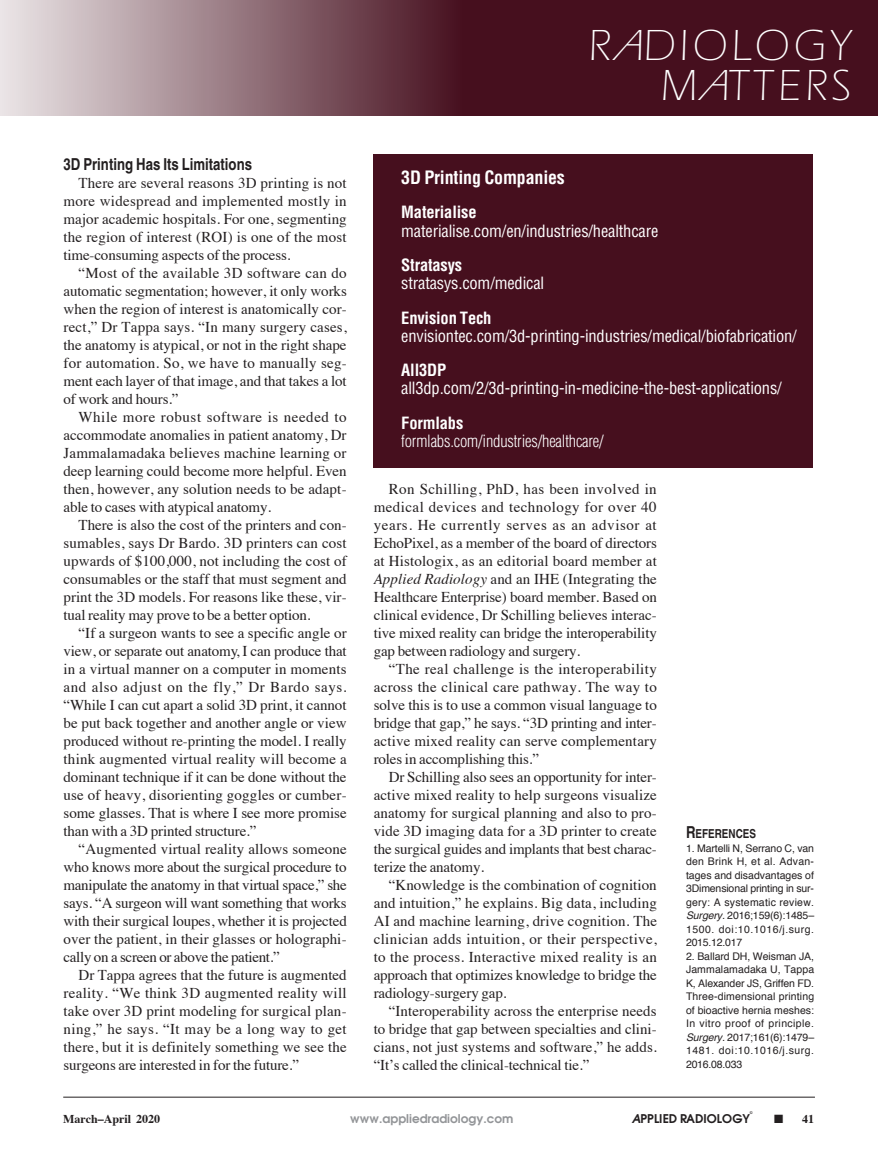
<style>
.page{position:relative;width:878px;height:1175px;background:#fff}
.page>*{position:absolute;margin:0;border:0;box-sizing:border-box;transform-origin:0 0}
.t1{font:300 45px/40.5px "Itc Eras";letter-spacing:.09em;color:#fff;text-align:right}
.side_text{font:700 condensed 18px "Helvetica";letter-spacing:-.01em;color:#fff}
.side_text-2{font:condensed 16.5px "Helvetica";letter-spacing:-.01em;color:#fff}
.side_text-3{font:700 condensed 16.5px "Helvetica";letter-spacing:-.01em;color:#fff}
.side_text-4{font:300 condensed 16.5px "Helvetica";letter-spacing:-.01em;color:#fff}
.Article_subhead{font:700 16.5px "Helvetica";color:#231f20;scale:.8 1}
.Article_body_copy{font:15px/18px "Times";letter-spacing:-.01em;color:#231f20;text-align:justify}
.Article_References_S{font:700 12.3px "Helvetica";color:#231f20;scale:.8 1}
.t2{font:600 12px "Avant Garde";color:#939598}
.t3{font:700 12px "Times";color:#231f20}
.t4{font:600 12px "Avant Garde";color:#231f20}
.Article_References{font:10.5px/13.5px "Helvetica";letter-spacing:.02em;color:#231f20;text-align:justify}
.t5{font:600 3.75px "Avant Garde";color:#231f20}
.s1{font-style:italic}
.s2{font-size:16.5px}
</style>
<div class="page">
<svg style="left:0;top:0;width:878px;height:115px;background:#714753"></svg>
<hr style="left:63px;top:1096px;width:752px;height:1px;background:#231f20">
<div style="left:374px;top:155px;width:439px;height:313px;background:#460f1e"></div>
<p class="Article_subhead" style="left:64px;top:154px;width:237px">3D Printing Has Its Limitations</p>
<p class="Article_body_copy" style="left:64px;top:172px;width:285px;text-indent:15px">There are several reasons 3D printing is not more widespread and implemented mostly in major academic hospitals. For one, segmenting the region of interest (ROI) is one of the most time-consuming aspects of the process.</p>
<p class="Article_body_copy" style="left:64px;top:262px;width:285px;text-indent:15px">“Most of the available 3D software can do automatic segmentation; however, it only works when the region of interest is anatomically cor&shy;rect,” Dr Tappa says. “In many surgery cases, the anatomy is atypical, or not in the right shape for automation. So, we have to manually seg&shy;ment each layer of that image, and that takes a lot of work and hours.”</p>
<p class="Article_body_copy" style="left:64px;top:406px;width:285px;text-indent:15px">While more robust software is needed to accommodate anomalies in patient anatomy, Dr Jammalamadaka believes machine learning or deep learning could become more helpful. Even then, however, any solution needs to be adapt&shy;able to cases with atypical anatomy.</p>
<p class="Article_body_copy" style="left:64px;top:514px;width:285px;text-indent:15px">There is also the cost of the printers and con&shy;sumables, says Dr Bardo. 3D printers can cost upwards of $100,000, not including the cost of consumables or the staff that must segment and print the 3D models. For reasons like these, vir&shy;tual reality may prove to be a better option.</p>
<p class="Article_body_copy" style="left:64px;top:622px;width:285px;text-indent:15px">“If a surgeon wants to see a specific angle or view, or separate out anatomy, I can produce that in a virtual manner on a computer in moments and also adjust on the fly,” Dr Bardo says. “While I can cut apart a solid 3D print, it cannot be put back together and another angle or view produced without re-printing the model. I really think augmented virtual reality will become a dominant technique if it can be done without the use of heavy, disorienting goggles or cumber&shy;some glasses. That is where I see more promise than with a 3D printed structure.”</p>
<p class="Article_body_copy" style="left:64px;top:838px;width:285px;text-indent:15px">“Augmented virtual reality allows someone who knows more about the surgical procedure to manipulate the anatomy in that virtual space,” she says. “A surgeon will want something that works with their surgical loupes, whether it is projected over the patient, in their glasses or holographi&shy;cally on a screen or above the patient.”</p>
<p class="Article_body_copy" style="left:64px;top:964px;width:285px;text-indent:15px">Dr Tappa agrees that the future is augmented reality. “We think 3D augmented reality will take over 3D print modeling for surgical plan&shy;ning,” he says. “It may be a long way to get there, but it is definitely something we see the surgeons are interested in for the future.”</p>
<h1 class="t1" style="left:588px;top:25px;width:264px">R<span class="s1">A</span>DIOLOGY<br>M<span class="s1">A</span>TTERS</h1>
<p class="side_text" style="left:401px;top:166px;width:165px">3D Printing Companies</p>
<p class="side_text-3" style="left:401px;top:202px;width:77px">Materialise</p>
<p class="side_text-2" style="left:401px;top:220px;width:258px">materialise.com/en/industries/healthcare</p>
<p class="side_text-3" style="left:401px;top:255px;width:63px">Stratasys</p>
<p class="side_text-2" style="left:401px;top:273px;width:144px">stratasys.com/medical</p>
<p class="side_text-3" style="left:401px;top:307px;width:92px">Envision Tech</p>
<p class="side_text-2" style="left:401px;top:325px;width:397px">envisiontec.com/3d-printing-industries/medical/biofabrication/</p>
<p class="side_text-3" style="left:401px;top:360px;width:47px">All3DP</p>
<p class="side_text-2" style="left:401px;top:378px;width:382px">all3dp.com/2/3d-printing-in-medicine-the-best-applications/</p>
<p class="side_text-3" style="left:401px;top:412px;width:64px">Formlabs</p>
<p class="side_text-4" style="left:401px;top:431px;width:204px">formlabs.com/industries/healthcare/</p>
<p class="Article_body_copy" style="left:374px;top:478px;width:285px;text-indent:15px">Ron Schilling, PhD, has been involved in medical devices and technology for over 40 years. He currently serves as an advisor at EchoPixel, as a member of the board of directors at Histologix, as an editorial board member at <span class="s1">Applied Radiology</span> and an IHE (Integrating the Healthcare Enterprise) board member. Based on clinical evidence, Dr Schilling believes interac&shy;tive mixed reality can bridge the interoperability gap between radiology and surgery.</p>
<p class="Article_body_copy" style="left:374px;top:658px;width:285px;text-indent:15px">“The real challenge is the interoperability across the clinical care pathway. The way to solve this is to use a common visual language to bridge that gap,” he says. “3D printing and inter&shy;active mixed reality can serve complementary roles in accomplishing this.”</p>
<p class="Article_body_copy" style="left:374px;top:766px;width:285px;text-indent:15px">Dr Schilling also sees an opportunity for inter&shy;active mixed reality to help surgeons visualize anatomy for surgical planning and also to pro&shy;vide 3D imaging data for a 3D printer to create the surgical guides and implants that best charac&shy;terize the anatomy.</p>
<p class="Article_body_copy" style="left:374px;top:874px;width:285px;text-indent:15px">“Knowledge is the combination of cognition and intuition,” he explains. Big data, including AI and machine learning, drive cognition. The clinician adds intuition, or their perspective, to the process. Interactive mixed reality is an approach that optimizes knowledge to bridge the radiology-surgery gap.</p>
<p class="Article_body_copy" style="left:374px;top:1000px;width:285px;text-indent:15px">“Interoperability across the enterprise needs to bridge that gap between specialties and clini&shy;cians, not just systems and software,” he adds. “It’s called the clinical-technical tie.”</p>
<p class="Article_References_S" style="left:686px;top:826px;width:89px"><span class="s2">R</span>EFERENCES</p>
<p class="Article_References" style="left:686px;top:841px;width:130px">1. Martelli N, Serrano C, van den Brink H, et al. Advan&shy;tages and disadvantages of 3Dimensional printing in sur&shy;gery: A systematic review.<br><span class="s1">Surgery.</span> 2016;159(6):1485– 1500. doi:10.1016/j.surg.<br>2015.12.017</p>
<p class="Article_References" style="left:686px;top:949px;width:130px">2. Ballard DH, Weisman JA, Jammalamadaka U, Tappa K, Alexander JS, Griffen FD.<br>Three-dimensional printing of bioactive hernia meshes:<br>In vitro proof of principle.<br><span class="s1">Surgery.</span> 2017;161(6):1479– 1481. doi:10.1016/j.surg.<br>2016.08.033</p>
<p class="t5" style="left:749px;top:1110px;width:4px">©</p>
<p class="t2" style="left:350px;top:1110px;width:164px">www.appliedradiology.com</p>
<p class="t4" style="left:631px;top:1110px;width:120px"><span class="s1">A</span>PPLIED RADIOLOGY</p>
<p class="t3" style="left:63px;top:1107px;width:98px">March–April 2020</p>
<p class="t3" style="left:774px;top:1107px;width:41px">■ 41</p>
</div>
